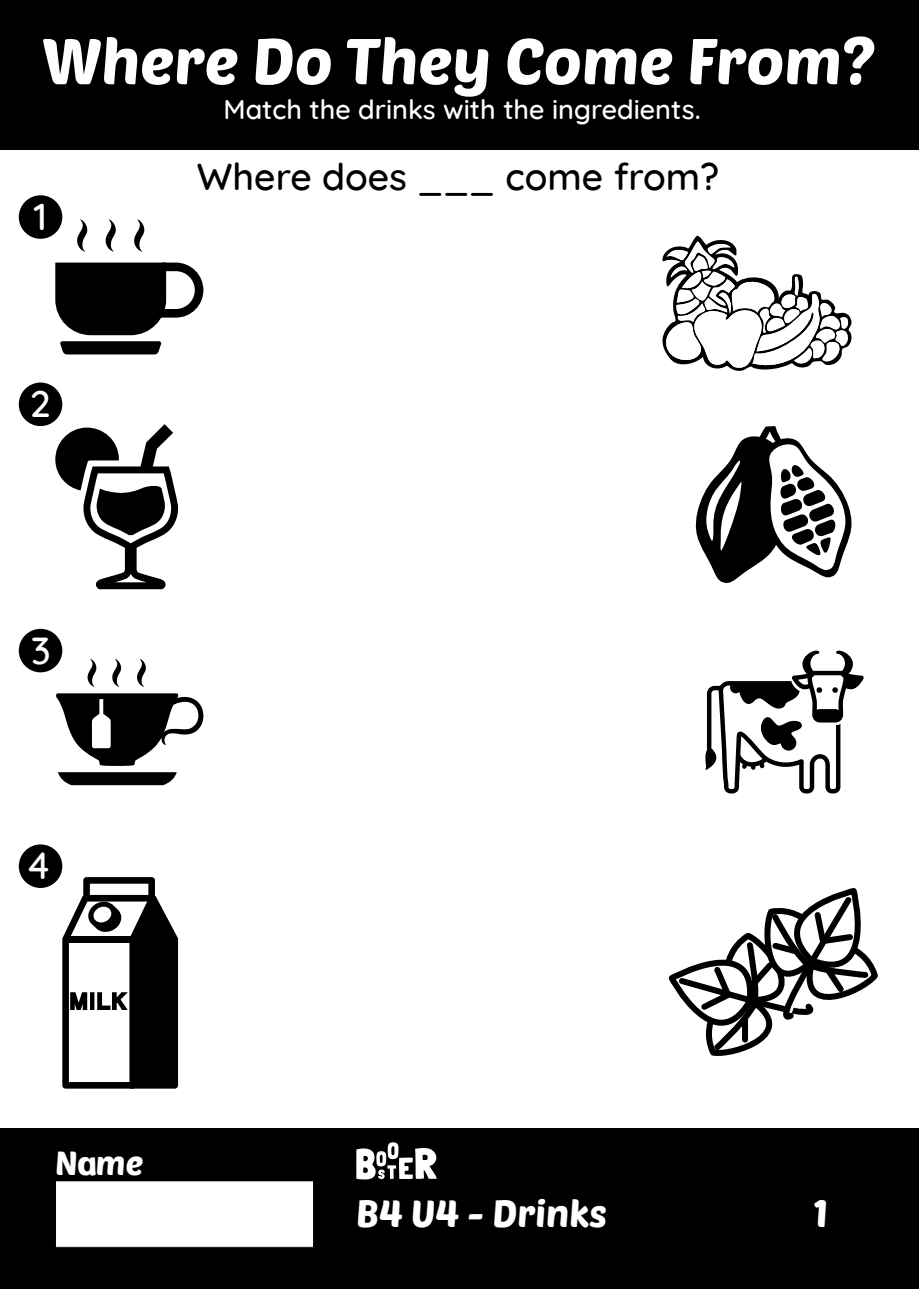
<style>
.page{position:relative;width:919px;height:1289px;background:#fff}
.page>*{position:absolute;margin:0;border:0;box-sizing:border-box;transform-origin:0 0}
.t1{font:63.75px "Poetsen One";color:#fff}
.t2{font:500 37.5px "Quicksand";color:#000}
.t3{font:37.5px "Poetsen One";color:#fff}
.t4{font:500 37.5px "Quicksand";color:#fff}
.t5{font:33px "Poetsen One";color:#fff}
.t6{font:500 27px "Quicksand";color:#fff}
</style>
<div class="page">
<div style="left:0;top:0;width:918px;height:150px;background:#000"></div>
<div style="left:0;top:1128px;width:918px;height:160px;background:#000"></div>
<div style="left:55px;top:1180px;width:258px;height:67px;background:#fff"></div>
<div style="left:55px;top:1180px;width:259px;height:67px;border:1px solid #000"></div>
<svg style="left:356px;top:1142px;width:81px;height:37px"></svg>
<div style="left:19px;top:195px;width:43px;height:44px;background:#000;border-radius:50%"></div>
<div style="left:19px;top:382px;width:43px;height:44px;background:#000;border-radius:50%"></div>
<div style="left:19px;top:629px;width:43px;height:43px;background:#000;border-radius:50%"></div>
<div style="left:19px;top:844px;width:43px;height:44px;background:#000;border-radius:50%"></div>
<svg style="left:105px;top:219px;width:11px;height:33px"></svg>
<svg style="left:134px;top:219px;width:10px;height:33px"></svg>
<svg style="left:77px;top:219px;width:10px;height:33px"></svg>
<svg style="left:60px;top:341px;width:101px;height:13px"></svg>
<svg style="left:55px;top:262px;width:148px;height:73px"></svg>
<svg style="left:55px;top:424px;width:123px;height:165px"></svg>
<svg style="left:56px;top:693px;width:148px;height:73px"></svg>
<svg style="left:58px;top:772px;width:119px;height:13px;background:#171717"></svg>
<svg style="left:112px;top:659px;width:9px;height:28px"></svg>
<svg style="left:137px;top:659px;width:9px;height:28px"></svg>
<svg style="left:87px;top:659px;width:9px;height:28px"></svg>
<svg style="left:62px;top:877px;width:116px;height:211px"></svg>
<svg style="left:705px;top:650px;width:158px;height:143px"></svg>
<svg style="left:695px;top:426px;width:157px;height:157px"></svg>
<svg style="left:662px;top:236px;width:190px;height:135px"></svg>
<svg style="left:668px;top:891px;width:210px;height:165px"></svg>
<h1 class="t1" style="left:41px;top:20px;width:835px">Where Do They Come From?</h1>
<p class="t6" style="left:223px;top:93px;width:478px">Match the drinks with the ingredients.</p>
<h2 class="t2" style="left:197px;top:154px;width:524px">Where does ___ come from?</h2>
<h2 class="t4" style="left:34px;top:194px;width:15px">1</h2>
<h2 class="t4" style="left:30px;top:381px;width:22px">2</h2>
<h2 class="t4" style="left:31px;top:628px;width:21px">3</h2>
<h2 class="t4" style="left:27px;top:843px;width:26px">4</h2>
<p class="t5" style="left:55px;top:1141px;width:89px">Name</p>
<h2 class="t3" style="left:356px;top:1189px;width:252px">B4 U4 - Drinks</h2>
<h2 class="t3" style="left:813px;top:1189px;width:16px">1</h2>
</div>
